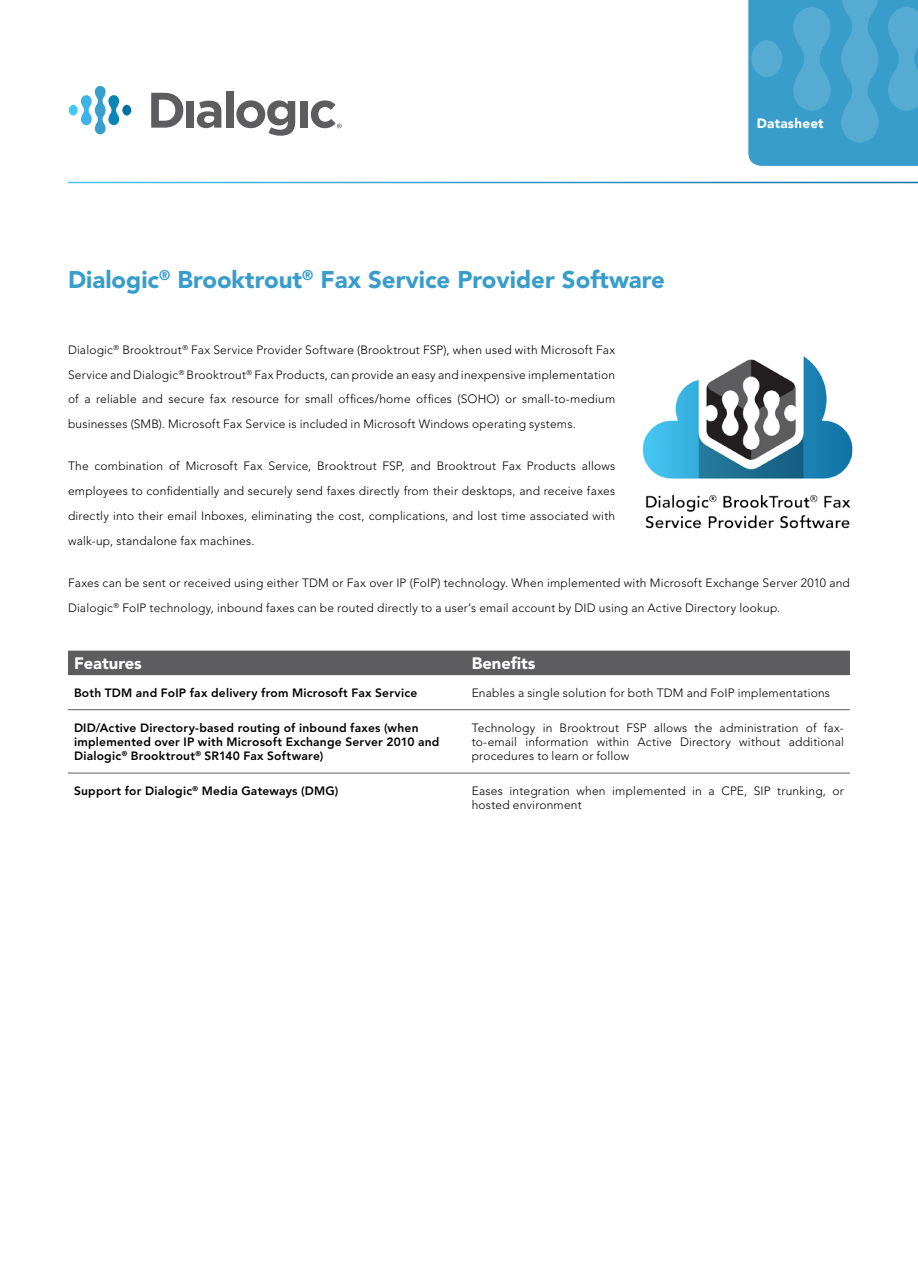
<style>
.page{position:relative;width:918px;height:1263px;background:#fff}
.page>*{position:absolute;margin:0;border:0;box-sizing:border-box;transform-origin:0 0}
.t1{font:900 24px "Avenir LT Std";color:#389dcb}
.t2{font:900 16.5px "Avenir LT Std";color:#fff}
.t3{font:900 13.5px "Avenir LT Std";letter-spacing:.015em;color:#fff}
.t4{font:300 12px/24.9px "Avenir LT Std";letter-spacing:.015em;color:#000;text-align:justify}
.t5{font:800 12px/14.4px "Avenir LT Std";letter-spacing:.02em;color:#000}
</style>
<div class="page">
<svg style="left:748px;top:0;width:170px;height:166px;background:#43a2cd"></svg>
<svg style="left:151px;top:93px;width:32px;height:35px"></svg>
<div style="left:187px;top:101px;width:7px;height:27px;background:#5d5c5e"></div>
<svg style="left:197px;top:101px;width:24px;height:27px"></svg>
<div style="left:226px;top:91px;width:7px;height:37px;background:#5d5c5e"></div>
<svg style="left:236px;top:100px;width:59px;height:36px"></svg>
<div style="left:300px;top:101px;width:7px;height:27px;background:#5d5c5e"></div>
<div style="left:122px;top:105px;width:9px;height:11px;background:#0071a4;border-radius:50%"></div>
<div style="left:69px;top:105px;width:9px;height:11px;background:#44c8f5;border-radius:50%"></div>
<svg style="left:81px;top:86px;width:38px;height:48px"></svg>
<svg style="left:311px;top:100px;width:31px;height:28px"></svg>
<div style="left:68px;top:651px;width:782px;height:24px;background:#5d5d5f"></div>
<hr style="left:68px;top:709px;width:391px;height:1px;background:#5d5d5f">
<hr style="left:459px;top:709px;width:391px;height:1px;background:#5d5d5f">
<hr style="left:68px;top:773px;width:391px;height:1px;background:#5d5d5f">
<hr style="left:459px;top:773px;width:391px;height:1px;background:#5d5d5f">
<img style="left:642px;top:356px;width:211px;height:173px">
<h1 class="t1" style="left:68px;top:265px;width:598px">Dialogic<sup>®</sup> Brooktrout<sup>®</sup> Fax Service Provider Software</h1>
<p class="t3" style="left:757px;top:115px;width:68px">Datasheet</p>
<p class="t4" style="left:68px;top:337px;width:549px">Dialogic<sup>®</sup> Brooktrout<sup>®</sup> Fax Service Provider Software (Brooktrout FSP), when used with Microsoft Fax Service and Dialogic<sup>®</sup> Brooktrout<sup>®</sup> Fax Products, can provide an easy and inexpensive implementation of a reliable and secure fax resource for small offices/home offices (SOHO) or small-to-medium businesses (SMB). Microsoft Fax Service is included in Microsoft Windows operating systems.</p>
<p class="t4" style="left:68px;top:454px;width:549px">The combination of Microsoft Fax Service, Brooktrout FSP, and Brooktrout Fax Products allows employees to confidentially and securely send faxes directly from their desktops, and receive faxes directly into their email Inboxes, eliminating the cost, complications, and lost time associated with walk-up, standalone fax machines.</p>
<p class="t4" style="left:68px;top:571px;width:783px">Faxes can be sent or received using either TDM or Fax over IP (FoIP) technology. When implemented with Microsoft Exchange Server 2010 and<br>Dialogic<sup>®</sup> FoIP technology, inbound faxes can be routed directly to a user’s email account by DID using an Active Directory lookup.</p>
<h2 class="t2" style="left:74px;top:653px;width:69px">Features</h2>
<h2 class="t2" style="left:472px;top:653px;width:65px">Benefits</h2>
<p class="t5" style="left:74px;top:686px;width:345px">Both TDM and FoIP fax delivery from Microsoft Fax Service</p>
<p class="t4" style="left:472px;top:680px;width:360px">Enables a single solution for both TDM and FoIP implementations</p>
<p class="t5" style="left:74px;top:720px;width:367px">DID/Active Directory-based routing of inbound faxes (when implemented over IP with Microsoft Exchange Server 2010 and<br>Dialogic<sup>®</sup> Brooktrout<sup>®</sup> SR140 Fax Software)</p>
<p class="t4" style="left:472px;top:720px;width:374px;line-height:14.4px">Technology in Brooktrout FSP allows the administration of fax&shy;to-email information within Active Directory without additional procedures to learn or follow</p>
<p class="t5" style="left:74px;top:783px;width:266px">Support for Dialogic<sup>®</sup> Media Gateways (DMG)</p>
<p class="t4" style="left:472px;top:784px;width:374px;line-height:14.4px">Eases integration when implemented in a CPE, SIP trunking, or hosted environment</p>
</div>
